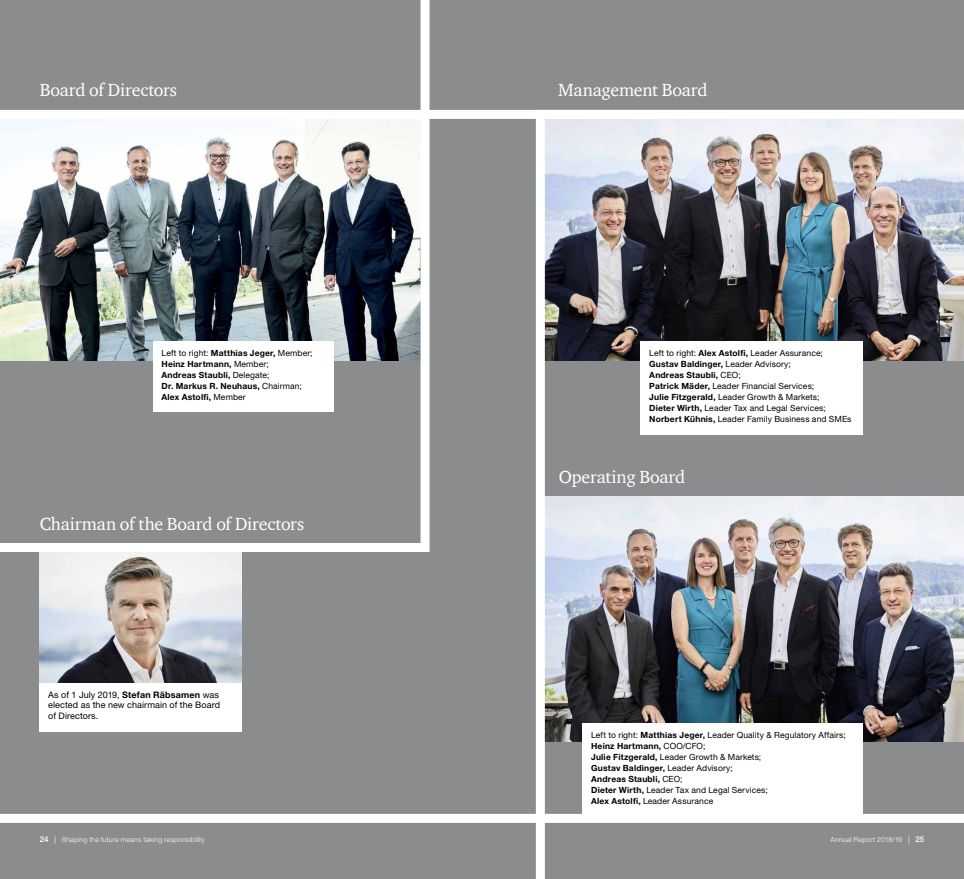
<style>
.page{position:relative;width:964px;height:879px;background:#8a8c8e}
.page>*{position:absolute;margin:0;border:0;box-sizing:border-box;transform-origin:0 0}
.t1{font:18px "ITC Charter Com";letter-spacing:-.015em;color:#fff}
.t2{font:9px/10.8px "Helvetica Neue LT Std";letter-spacing:.01em;color:#000}
.t3{font:8.5px/11px "Helvetica Neue LT Std";letter-spacing:.01em;color:#000}
.t4{font:700 8.5px/11px "Helvetica Neue LT Std";letter-spacing:.02em;color:#000}
.t5{font:300 7px "Helvetica Neue LT Std";letter-spacing:.02em;color:#fff}
.s1{font-weight:400}
.s2{font-weight:700}
.s3{font-weight:500;font-size:8px}
</style>
<div class="page">
<svg style="left:0;top:0;width:429px;height:110px"></svg>
<img style="left:0;top:110px;width:964px;height:713px">
<h1 class="t1" style="left:40px;top:78px;width:139px">Board of Directors</h1>
<h1 class="t1" style="left:558px;top:78px;width:151px">Management Board</h1>
<p class="t4" style="left:162px;top:347px;width:153px"><span class="s1">Left to right:</span> Matthias Jeger, <span class="s1">Member;<br></span>Heinz Hartmann, <span class="s1">Member;<br></span>Andreas Staubli, <span class="s1">Delegate;<br></span>Dr. Markus R. Neuhaus, <span class="s1">Chairman;<br></span>Alex Astolfi, <span class="s1">Member</span></p>
<h1 class="t1" style="left:40px;top:512px;width:266px">Chairman of the Board of Directors</h1>
<p class="t2" style="left:48px;top:689px;width:173px">As of 1 July 2019, <span class="s2">Stefan Räbsamen</span> was elected as the new chairmain of the Board of Directors.</p>
<p class="t3" style="left:649px;top:347px;width:204px">Left to right: <span class="s2">Alex Astolfi,</span> Leader Assurance; <span class="s2">Gustav Baldinger,</span> Leader Advisory;<br><span class="s2">Andreas Staubli,</span> CEO;<br><span class="s2">Patrick Mäder,</span> Leader Financial Services;<br><span class="s2">Julie Fitzgerald,</span> Leader Growth &amp; Markets;<br><span class="s2">Dieter Wirth,</span> Leader Tax and Legal Services; <span class="s2">Norbert Kühnis,</span> Leader Family Business and SMEs</p>
<h1 class="t1" style="left:559px;top:466px;width:128px">Operating Board</h1>
<p class="t3" style="left:591px;top:729px;width:256px">Left to right: <span class="s2">Matthias Jeger,</span> Leader Quality &amp; Regulatory Affairs; <span class="s2">Heinz Hartmann,</span> COO/CFO;<br><span class="s2">Julie Fitzgerald,</span> Leader Growth &amp; Markets;<br><span class="s2">Gustav Baldinger,</span> Leader Advisory;<br><span class="s2">Andreas Staubli,</span> CEO;<br><span class="s2">Dieter Wirth,</span> Leader Tax and Legal Services;<br><span class="s2">Alex Astolfi,</span> Leader Assurance</p>
<p class="t5" style="left:40px;top:835px;width:167px"><span class="s3">24</span> <span class="s1">|</span> Shaping the future means taking responsibility</p>
<p class="t5" style="left:830px;top:835px;width:95px">Annual Report 2018/19 <span class="s1">|</span> <span class="s3">25</span></p>
</div>
